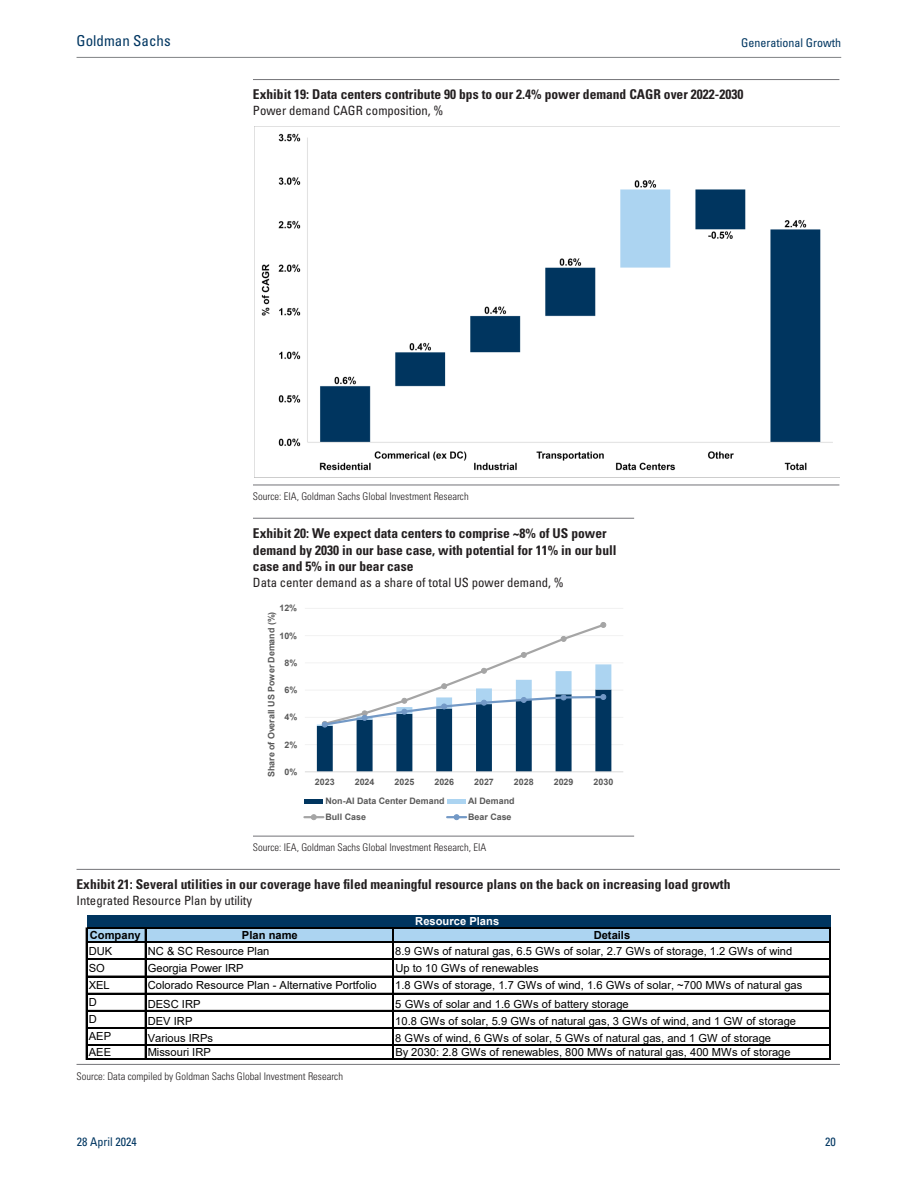
<style>
.page{position:relative;width:918px;height:1188px;background:#fff}
.page>*{position:absolute;margin:0;border:0;box-sizing:border-box;transform-origin:0 0}
.t1{font:condensed 15px "Univers LT Std";color:#003661}
.t2{font:700 condensed 13.5px/16.5px "Univers LT Std";color:#231f20}
.t3{font:condensed 12.75px "Univers LT Std";color:#231f20}
.t4{font:condensed 12px "Univers LT Std";color:#003661}
.t5{font:11.1px "Arial";color:#000}
.t6{font:700 11.1px "Arial";color:#000}
.t7{font:700 11.1px "Arial";color:#fff}
.t8{font:300 condensed 10.5px "Univers LT Std";color:#231f20}
.t9{font:700 8.85px "Arial";color:#595959}
</style>
<div class="page">
<hr style="left:253px;top:79px;width:586px;height:1px;background:#737378">
<img style="left:254px;top:127px;width:585px;height:351px">
<hr style="left:253px;top:485px;width:586px;height:1px;background:#737378">
<hr style="left:253px;top:518px;width:381px;height:1px;background:#737378">
<hr style="left:305px;top:744px;width:318px;height:1px;background:#f2f2f2">
<hr style="left:305px;top:717px;width:318px;height:1px;background:#f2f2f2">
<hr style="left:305px;top:690px;width:318px;height:1px;background:#f2f2f2">
<hr style="left:305px;top:662px;width:318px;height:1px;background:#f2f2f2">
<hr style="left:305px;top:635px;width:318px;height:1px;background:#f2f2f2">
<hr style="left:305px;top:608px;width:318px;height:1px;background:#f2f2f2">
<hr style="left:305px;top:771px;width:318px;height:1px;background:#d9d9d9">
<svg style="left:317px;top:622px;width:294px;height:150px"></svg>
<div style="left:304px;top:799px;width:19px;height:5px;background:#00355f"></div>
<div style="left:447px;top:799px;width:19px;height:5px;background:#acd4f1"></div>
<svg style="left:304px;top:814px;width:19px;height:6px"></svg>
<svg style="left:447px;top:814px;width:19px;height:6px"></svg>
<hr style="left:253px;top:836px;width:381px;height:1px;background:#737378">
<hr style="left:77px;top:869px;width:763px;height:1px;background:#737378">
<div style="left:87px;top:915px;width:743px;height:13px;background:#00355f"></div>
<div style="left:87px;top:928px;width:743px;height:14px;background:#acd4f1"></div>
<hr style="left:86px;top:928px;width:1px;height:132px;background:#000">
<hr style="left:145px;top:929px;width:1px;height:131px;background:#000">
<hr style="left:392px;top:929px;width:1px;height:130px;background:#000">
<hr style="left:393px;top:929px;width:1px;height:131px;background:#000">
<hr style="left:829px;top:929px;width:2px;height:131px;background:#000">
<hr style="left:87px;top:928px;width:744px;height:1px;background:#000">
<hr style="left:87px;top:942px;width:744px;height:1px;background:#000">
<hr style="left:87px;top:959px;width:744px;height:1px;background:#000">
<hr style="left:87px;top:976px;width:744px;height:1px;background:#000">
<hr style="left:87px;top:993px;width:744px;height:1px;background:#000">
<hr style="left:87px;top:1010px;width:744px;height:1px;background:#000">
<hr style="left:87px;top:1027px;width:744px;height:2px;background:#000">
<hr style="left:87px;top:1044px;width:744px;height:1px;background:#000">
<hr style="left:87px;top:1045px;width:744px;height:1px;background:#000">
<hr style="left:87px;top:1058px;width:744px;height:2px;background:#000">
<hr style="left:77px;top:1064px;width:763px;height:1px;background:#737378">
<hr style="left:77px;top:57px;width:764px;height:1px;background:#808285">
<p class="t1" style="left:77px;top:35px;width:96px">Goldman Sachs</p>
<p class="t4" style="left:741px;top:39px;width:101px">Generational Growth</p>
<p class="t2" style="left:253px;top:88px;width:492px">Exhibit 19: Data centers contribute 90 bps to our 2.4% power demand CAGR over 2022-2030</p>
<p class="t3" style="left:253px;top:106px;width:192px">Power demand CAGR composition, %</p>
<p class="t8" style="left:253px;top:493px;width:217px">Source: EIA, Goldman Sachs Global Investment Research</p>
<p class="t2" style="left:253px;top:526px;width:365px">Exhibit 20: We expect data centers to comprise ~8% of US power demand by 2030 in our base case, with potential for 11% in our bull case and 5% in our bear case</p>
<p class="t3" style="left:253px;top:578px;width:312px">Data center demand as a share of total US power demand, %</p>
<p class="t9" style="left:279px;top:603px;width:19px">12%</p>
<p class="t9" style="left:267px;top:777px;width:167px;rotate:-90deg">Share of Overall US Power Demand (%)</p>
<p class="t9" style="left:279px;top:631px;width:19px">10%</p>
<p class="t9" style="left:284px;top:658px;width:14px">8%</p>
<p class="t9" style="left:284px;top:685px;width:14px">6%</p>
<p class="t9" style="left:284px;top:712px;width:14px">4%</p>
<p class="t9" style="left:284px;top:740px;width:14px">2%</p>
<p class="t9" style="left:284px;top:767px;width:14px">0%</p>
<p class="t9" style="left:315px;top:777px;width:21px">2023</p>
<p class="t9" style="left:355px;top:777px;width:21px">2024</p>
<p class="t9" style="left:395px;top:777px;width:21px">2025</p>
<p class="t9" style="left:434px;top:777px;width:21px">2026</p>
<p class="t9" style="left:474px;top:777px;width:21px">2027</p>
<p class="t9" style="left:514px;top:777px;width:21px">2028</p>
<p class="t9" style="left:554px;top:777px;width:21px">2029</p>
<p class="t9" style="left:594px;top:777px;width:21px">2030</p>
<p class="t9" style="left:325px;top:796px;width:121px">Non-AI Data Center Demand</p>
<p class="t9" style="left:468px;top:796px;width:48px">AI Demand</p>
<p class="t9" style="left:325px;top:812px;width:42px">Bull Case</p>
<p class="t9" style="left:468px;top:812px;width:45px">Bear Case</p>
<p class="t8" style="left:253px;top:844px;width:235px">Source: IEA, Goldman Sachs Global Investment Research, EIA</p>
<p class="t2" style="left:77px;top:877px;width:655px">Exhibit 21: Several utilities in our coverage have filed meaningful resource plans on the back on increasing load growth</p>
<p class="t3" style="left:77px;top:896px;width:177px">Integrated Resource Plan by utility</p>
<p class="t6" style="left:90px;top:929px;width:52px">Company</p>
<p class="t6" style="left:242px;top:929px;width:57px">Plan name</p>
<p class="t6" style="left:594px;top:929px;width:38px">Details</p>
<p class="t5" style="left:89px;top:945px;width:25px">DUK</p>
<p class="t5" style="left:148px;top:945px;width:123px">NC &amp; SC Resource Plan</p>
<p class="t5" style="left:395px;top:945px;width:399px">8.9 GWs of natural gas, 6.5 GWs of solar, 2.7 GWs of storage, 1.2 GWs of wind</p>
<p class="t5" style="left:89px;top:962px;width:18px">SO</p>
<p class="t5" style="left:148px;top:962px;width:97px">Georgia Power IRP</p>
<p class="t5" style="left:395px;top:962px;width:145px">Up to 10 GWs of renewables</p>
<p class="t5" style="left:89px;top:979px;width:23px">XEL</p>
<p class="t5" style="left:148px;top:979px;width:230px">Colorado Resource Plan - Alternative Portfolio</p>
<p class="t5" style="left:395px;top:979px;width:409px">1.8 GWs of storage, 1.7 GWs of wind, 1.6 GWs of solar, ~700 MWs of natural gas</p>
<p class="t5" style="left:89px;top:996px;width:10px">D</p>
<p class="t5" style="left:148px;top:998px;width:54px">DESC IRP</p>
<p class="t5" style="left:395px;top:998px;width:235px">5 GWs of solar and 1.6 GWs of battery storage</p>
<p class="t5" style="left:89px;top:1013px;width:10px">D</p>
<p class="t5" style="left:148px;top:1015px;width:46px">DEV IRP</p>
<p class="t5" style="left:395px;top:1015px;width:402px">10.8 GWs of solar, 5.9 GWs of natural gas, 3 GWs of wind, and 1 GW of storage</p>
<p class="t5" style="left:89px;top:1030px;width:24px">AEP</p>
<p class="t5" style="left:148px;top:1032px;width:67px">Various IRPs</p>
<p class="t5" style="left:395px;top:1032px;width:377px">8 GWs of wind, 6 GWs of solar, 5 GWs of natural gas, and 1 GW of storage</p>
<p class="t5" style="left:89px;top:1046px;width:24px">AEE</p>
<p class="t5" style="left:148px;top:1046px;width:65px">Missouri IRP</p>
<p class="t5" style="left:395px;top:1046px;width:397px">By 2030: 2.8 GWs of renewables, 800 MWs of natural gas, 400 MWs of storage</p>
<p class="t7" style="left:415px;top:915px;width:85px">Resource Plans</p>
<p class="t8" style="left:77px;top:1072px;width:268px">Source: Data compiled by Goldman Sachs Global Investment Research</p>
<p class="t4" style="left:77px;top:1137px;width:61px">28 April 2024</p>
<p class="t4" style="left:825px;top:1134px;width:12px">20</p>
</div>
